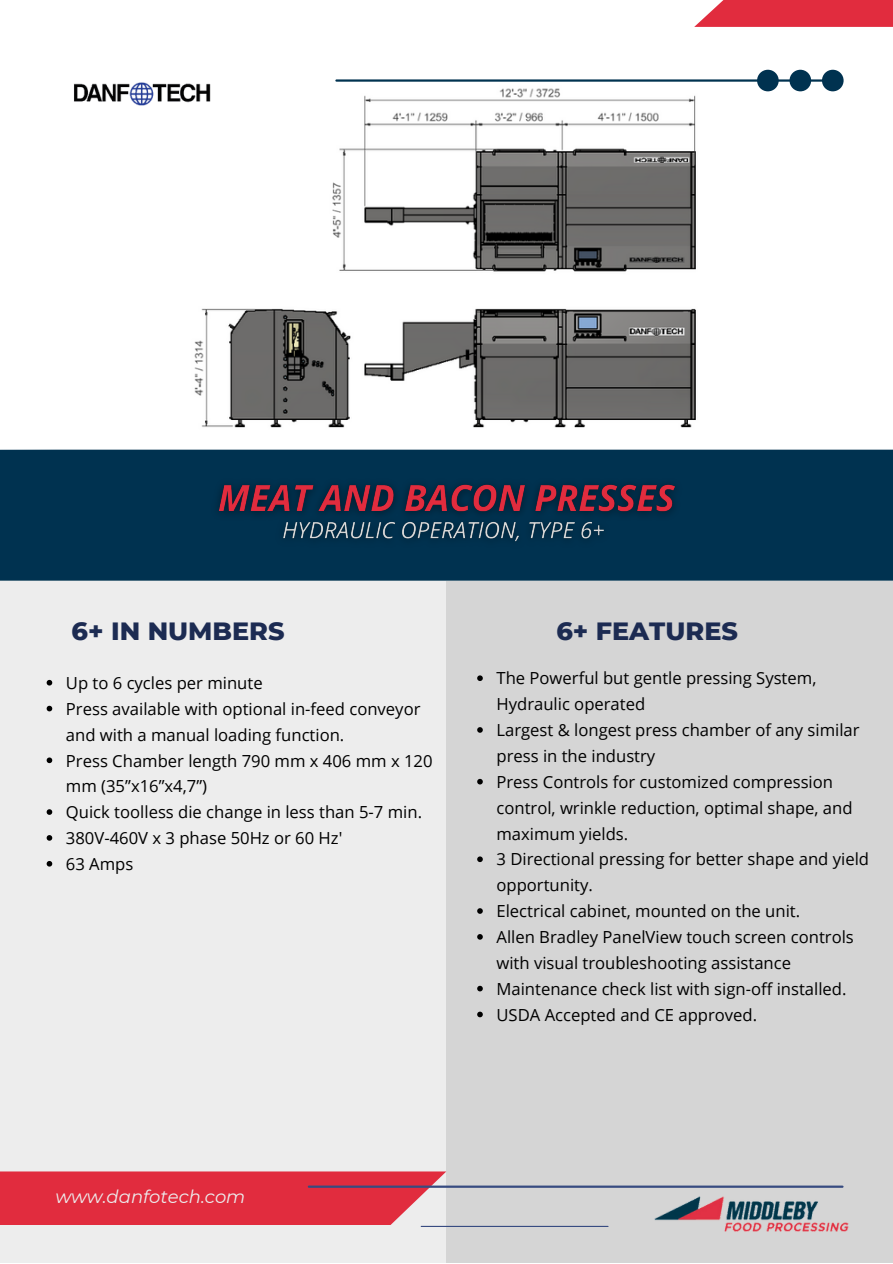
<style>
.page{position:relative;width:893px;height:1264px;background:#fff}
.page>*{position:absolute;margin:0;border:0;box-sizing:border-box;transform-origin:0 0}
.t1{font:800 25.5px "Montserrat";color:#1c2b52}
.t2{font:italic 18px "Montserrat";color:#ededed}
.t3{font:16.65px/25.8px "Open Sans";color:#000}
</style>
<div class="page">
<div style="left:0;top:0;width:892px;height:1262px;background:#ededed"></div>
<div style="left:446px;top:580px;width:446px;height:682px;background:#d5d5d5"></div>
<svg style="left:0;top:1171px;width:446px;height:54px;background:#e0394a"></svg>
<div style="left:0;top:0;width:892px;height:449px;background:#fff"></div>
<div style="left:694px;top:0;width:198px;height:27px;background:#e12c3e"></div>
<div style="left:0;top:449px;width:892px;height:131px;background:#003250"></div>
<img style="left:194px;top:79px;width:502px;height:349px">
<hr style="left:336px;top:79px;width:493px;height:3px;background:#003250">
<hr style="left:309px;top:1185px;width:533px;height:2px;background:#374b80">
<hr style="left:421px;top:1225px;width:187px;height:1px;background:#374b80">
<svg style="left:757px;top:70px;width:86px;height:21px"></svg>
<img style="left:74px;top:79px;width:138px;height:30px">
<img style="left:218px;top:484px;width:458px;height:58px">
<svg style="left:47px;top:680px;width:5px;height:5px"></svg>
<svg style="left:47px;top:705px;width:5px;height:6px"></svg>
<svg style="left:47px;top:757px;width:5px;height:6px"></svg>
<svg style="left:47px;top:809px;width:5px;height:5px"></svg>
<svg style="left:47px;top:835px;width:5px;height:5px"></svg>
<svg style="left:47px;top:861px;width:5px;height:5px"></svg>
<svg style="left:477px;top:675px;width:6px;height:6px"></svg>
<svg style="left:477px;top:727px;width:6px;height:5px"></svg>
<svg style="left:477px;top:778px;width:6px;height:6px"></svg>
<svg style="left:477px;top:856px;width:6px;height:6px"></svg>
<svg style="left:477px;top:908px;width:6px;height:5px"></svg>
<svg style="left:477px;top:934px;width:6px;height:5px"></svg>
<svg style="left:477px;top:985px;width:6px;height:6px"></svg>
<svg style="left:477px;top:1011px;width:6px;height:6px"></svg>
<img style="left:644px;top:1185px;width:205px;height:47px">
<p class="t1" style="left:72px;top:615px;width:214px">6+ IN NUMBERS</p>
<p class="t3" style="left:66px;top:669px;width:198px">Up to 6 cycles per minute</p>
<p class="t3" style="left:66px;top:695px;width:356px">Press available with optional in-feed conveyor and with a manual loading function.</p>
<p class="t3" style="left:66px;top:747px;width:368px">Press Chamber length 790 mm x 406 mm x 120 mm (35”x16”x4,7”)</p>
<p class="t3" style="left:66px;top:798px;width:357px">Quick toolless die change in less than 5-7 min.</p>
<p class="t3" style="left:66px;top:824px;width:278px">380V-460V x 3 phase 50Hz or 60 Hz'</p>
<p class="t3" style="left:66px;top:850px;width:69px">63 Amps</p>
<p class="t1" style="left:556px;top:615px;width:183px">6+ FEATURES</p>
<p class="t3" style="left:496px;top:665px;width:321px">The Powerful but gentle pressing System,<br>Hydraulic operated</p>
<p class="t3" style="left:496px;top:716px;width:364px">Largest &amp; longest press chamber of any similar press in the industry</p>
<p class="t3" style="left:496px;top:768px;width:357px">Press Controls for customized compression control, wrinkle reduction, optimal shape, and maximum yields.</p>
<p class="t3" style="left:496px;top:846px;width:374px">3 Directional pressing for better shape and yield opportunity.</p>
<p class="t3" style="left:496px;top:897px;width:305px">Electrical cabinet, mounted on the unit.</p>
<p class="t3" style="left:496px;top:923px;width:359px">Allen Bradley PanelView touch screen controls with visual troubleshooting assistance</p>
<p class="t3" style="left:496px;top:975px;width:351px">Maintenance check list with sign-off installed.</p>
<p class="t3" style="left:496px;top:1001px;width:262px">USDA Accepted and CE approved.</p>
<p class="t2" style="left:55px;top:1185px;width:191px">www.danfotech.com</p>
</div>
